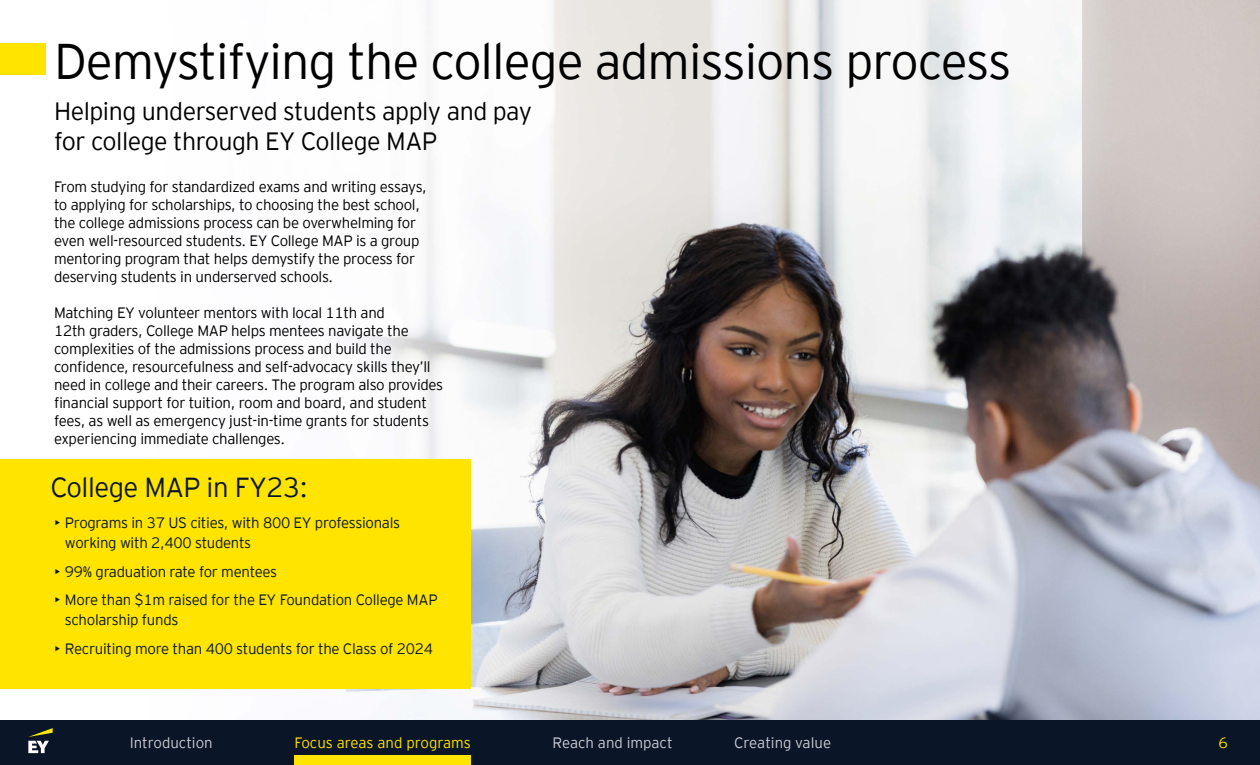
<style>
.page{position:relative;width:1260px;height:765px;background:#fff}
.page>*{position:absolute;margin:0;border:0;box-sizing:border-box;transform-origin:0 0}
.t1{font:300 50px "EY Interstate";letter-spacing:-.02em;color:#000}
.t2{font:300 27.5px "EY Interstate";letter-spacing:-.02em;color:#0a1627}
.t3{font:300 25px/30px "EY Interstate";letter-spacing:-.02em;color:#000}
.t4{font:300 15px/18px "EY Interstate";letter-spacing:-.02em;color:#000}
.t5{font:300 15px/20px "EY Interstate";letter-spacing:-.02em;color:#0a1627}
.t6{font:300 15px "EY Interstate";color:#cacad1}
.t7{font:300 15px "EY Interstate";color:#ffe400}
</style>
<div class="page">
<img style="left:1px;top:0;width:1259px;height:720px">
<div style="left:0;top:459px;width:471px;height:229px;background:#ffe400"></div>
<div style="left:1px;top:43px;width:45px;height:32px;background:#ffe400"></div>
<div style="left:0;top:720px;width:1260px;height:45px;background:#0a1627"></div>
<svg style="left:28px;top:728px;width:25px;height:25px"></svg>
<div style="left:294px;top:756px;width:177px;height:9px;background:#ffe400"></div>
<h1 class="t1" style="left:54px;top:26px;width:959px">Demystifying the college admissions process</h1>
<h3 class="t3" style="left:54px;top:94px;width:480px">Helping underserved students apply and pay for college through EY College MAP</h3>
<p class="t4" style="left:54px;top:176px;width:374px">From studying for standardized exams and writing essays, to applying for scholarships, to choosing the best school, the college admissions process can be overwhelming for even well-resourced students. EY College MAP is a group mentoring program that helps demystify the process for deserving students in underserved schools.</p>
<p class="t4" style="left:54px;top:302px;width:391px">Matching EY volunteer mentors with local 11th and<br>12th graders, College MAP helps mentees navigate the complexities of the admissions process and build the confidence, resourcefulness and self-advocacy skills they’ll need in college and their careers. The program also provides financial support for tuition, room and board, and student fees, as well as emergency just-in-time grants for students experiencing immediate challenges.</p>
<h2 class="t2" style="left:50px;top:467px;width:259px">College MAP in FY23:</h2>
<p class="t5" style="left:65px;top:512px;width:337px;text-indent:-11px">• Programs in 37 US cities, with 800 EY professionals working with 2,400 students</p>
<p class="t5" style="left:54px;top:560px;width:224px">• 99% graduation rate for mentees</p>
<p class="t5" style="left:65px;top:589px;width:374px;text-indent:-11px">• More than $1m raised for the EY Foundation College MAP scholarship funds</p>
<p class="t5" style="left:54px;top:638px;width:380px">• Recruiting more than 400 students for the Class of 2024</p>
<p class="t6" style="left:130px;top:732px;width:85px">Introduction</p>
<p class="t7" style="left:294px;top:732px;width:178px">Focus areas and programs</p>
<p class="t6" style="left:553px;top:732px;width:122px">Reach and impact</p>
<p class="t6" style="left:734px;top:732px;width:98px">Creating value</p>
<p class="t7" style="left:1219px;top:732px;width:11px">6</p>
</div>
